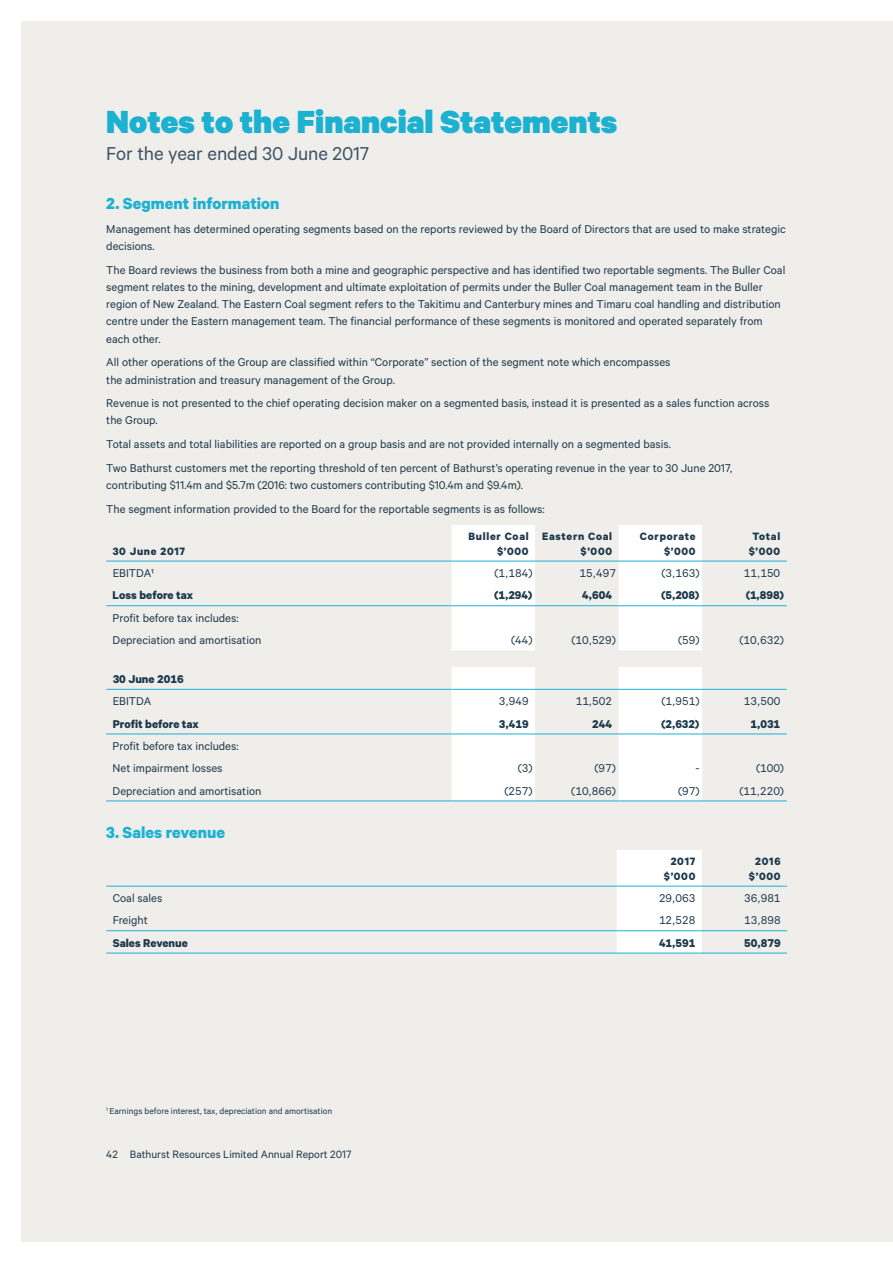
<style>
.page{position:relative;width:893px;height:1263px;background:#fff}
.page>*{position:absolute;margin:0;border:0;box-sizing:border-box;transform-origin:0 0}
.t1{font:900 36px "Calibre";color:#1cb1d1}
.t2{font:21px "Calibre";letter-spacing:-.005em;color:#3f5466}
.t3{font:700 18px "Calibre";color:#1cb1d1}
.t4{font:12.75px/17.2px "Calibre";color:#1d394c}
.t5{font:700 12.75px "Calibre";color:#1d394c}
.t6{font:700 12px/14.4px "Calibre";letter-spacing:.06em;color:#1d394c;text-align:right}
.t7{font:12px "Calibre";color:#1d394c}
.t8{font:9.75px "Calibre";color:#1d394c}
</style>
<div class="page">
<div style="left:21px;top:21px;width:872px;height:1221px;background:#f0eeeb"></div>
<svg style="left:452px;top:525px;width:250px;height:125px"></svg>
<hr style="left:106px;top:561px;width:346px;height:1px;background:#1cb1d1">
<hr style="left:452px;top:561px;width:83px;height:1px;background:#1cb1d1">
<hr style="left:535px;top:561px;width:84px;height:1px;background:#1cb1d1">
<hr style="left:619px;top:561px;width:83px;height:1px;background:#1cb1d1">
<hr style="left:702px;top:561px;width:85px;height:1px;background:#1cb1d1">
<hr style="left:106px;top:605px;width:346px;height:1px;background:#1cb1d1">
<hr style="left:452px;top:605px;width:83px;height:1px;background:#1cb1d1">
<hr style="left:535px;top:605px;width:84px;height:1px;background:#1cb1d1">
<hr style="left:619px;top:605px;width:83px;height:1px;background:#1cb1d1">
<hr style="left:702px;top:605px;width:85px;height:1px;background:#1cb1d1">
<svg style="left:452px;top:667px;width:250px;height:133px"></svg>
<hr style="left:106px;top:689px;width:346px;height:1px;background:#1cb1d1">
<hr style="left:452px;top:689px;width:83px;height:1px;background:#1cb1d1">
<hr style="left:535px;top:689px;width:84px;height:1px;background:#1cb1d1">
<hr style="left:619px;top:689px;width:83px;height:1px;background:#1cb1d1">
<hr style="left:702px;top:689px;width:85px;height:1px;background:#1cb1d1">
<hr style="left:106px;top:800px;width:346px;height:1px;background:#1cb1d1">
<hr style="left:452px;top:800px;width:83px;height:1px;background:#1cb1d1">
<hr style="left:535px;top:800px;width:84px;height:1px;background:#1cb1d1">
<hr style="left:619px;top:800px;width:83px;height:1px;background:#1cb1d1">
<hr style="left:702px;top:800px;width:85px;height:1px;background:#1cb1d1">
<hr style="left:106px;top:734px;width:346px;height:1px;background:#1cb1d1">
<hr style="left:452px;top:734px;width:83px;height:1px;background:#1cb1d1">
<hr style="left:535px;top:734px;width:84px;height:1px;background:#1cb1d1">
<hr style="left:619px;top:734px;width:83px;height:1px;background:#1cb1d1">
<hr style="left:702px;top:734px;width:85px;height:1px;background:#1cb1d1">
<div style="left:617px;top:850px;width:85px;height:103px;background:#fff"></div>
<hr style="left:106px;top:930px;width:511px;height:1px;background:#1cb1d1">
<hr style="left:617px;top:930px;width:85px;height:1px;background:#1cb1d1">
<hr style="left:702px;top:930px;width:85px;height:1px;background:#1cb1d1">
<hr style="left:106px;top:953px;width:511px;height:1px;background:#1cb1d1">
<hr style="left:617px;top:953px;width:85px;height:1px;background:#1cb1d1">
<hr style="left:702px;top:953px;width:85px;height:1px;background:#1cb1d1">
<hr style="left:106px;top:886px;width:511px;height:1px;background:#1cb1d1">
<hr style="left:617px;top:886px;width:85px;height:1px;background:#1cb1d1">
<hr style="left:702px;top:886px;width:85px;height:1px;background:#1cb1d1">
<h1 class="t1" style="left:106px;top:99px;width:513px">Notes to the Financial Statements</h1>
<h2 class="t2" style="left:106px;top:142px;width:264px">For the year ended 30 June 2017</h2>
<h3 class="t3" style="left:106px;top:192px;width:175px">2. Segment information</h3>
<p class="t4" style="left:106px;top:220px;width:681px">Management has determined operating segments based on the reports reviewed by the Board of Directors that are used to make strategic decisions.</p>
<p class="t4" style="left:106px;top:261px;width:680px">The Board reviews the business from both a mine and geographic perspective and has identified two reportable segments. The Buller Coal segment relates to the mining, development and ultimate exploitation of permits under the Buller Coal management team in the Buller region of New Zealand. The Eastern Coal segment refers to the Takitimu and Canterbury mines and Timaru coal handling and distribution centre under the Eastern management team. The financial performance of these segments is monitored and operated separately from each other.</p>
<p class="t4" style="left:106px;top:353px;width:566px">All other operations of the Group are classified within “Corporate” section of the segment note which encompasses the administration and treasury management of the Group.</p>
<p class="t4" style="left:106px;top:394px;width:665px">Revenue is not presented to the chief operating decision maker on a segmented basis, instead it is presented as a sales function across the Group.</p>
<p class="t4" style="left:106px;top:432px;width:627px;line-height:23.7px">Total assets and total liabilities are reported on a group basis and are not provided internally on a segmented basis.<br>Two Bathurst customers met the reporting threshold of ten percent of Bathurst’s operating revenue in the year to 30 June 2017,</p>
<p class="t4" style="left:106px;top:473px;width:442px;line-height:23.7px">contributing $11.4m and $5.7m (2016: two customers contributing $10.4m and $9.4m).<br>The segment information provided to the Board for the reportable segments is as follows:<sup>1</sup></p>
<p class="t6" style="left:113px;top:543px;width:74px">30 June 2017</p>
<p class="t6" style="left:468px;top:529px;width:62px">Buller Coal $’000</p>
<p class="t6" style="left:542px;top:529px;width:72px">Eastern Coal $’000</p>
<p class="t6" style="left:640px;top:529px;width:57px">Corporate $’000</p>
<p class="t6" style="left:749px;top:529px;width:33px;text-align:center">Total $’000</p>
<p class="t4" style="left:113px;top:564px;width:43px">EBITDA¹</p>
<p class="t4" style="left:494px;top:564px;width:40px">(1,184)</p>
<p class="t4" style="left:579px;top:564px;width:38px">15,497</p>
<p class="t4" style="left:661px;top:564px;width:40px">(3,163)</p>
<p class="t4" style="left:744px;top:564px;width:38px">11,150</p>
<p class="t5" style="left:113px;top:588px;width:82px">Loss before tax</p>
<p class="t5" style="left:494px;top:588px;width:40px">(1,294)</p>
<p class="t5" style="left:582px;top:588px;width:31px">4,604</p>
<p class="t5" style="left:661px;top:588px;width:40px">(5,208)</p>
<p class="t5" style="left:746px;top:588px;width:40px">(1,898)</p>
<p class="t4" style="left:113px;top:606px;width:150px;line-height:22.4px">Profit before tax includes:<br>Depreciation and amortisation</p>
<p class="t4" style="left:511px;top:631px;width:23px">(44)</p>
<p class="t4" style="left:571px;top:631px;width:46px">(10,529)</p>
<p class="t4" style="left:678px;top:631px;width:23px">(59)</p>
<p class="t4" style="left:739px;top:631px;width:46px">(10,632)</p>
<p class="t5" style="left:113px;top:671px;width:73px">30 June 2016</p>
<p class="t4" style="left:113px;top:692px;width:40px">EBITDA</p>
<p class="t4" style="left:499px;top:692px;width:31px">3,949</p>
<p class="t4" style="left:576px;top:692px;width:38px">11,502</p>
<p class="t4" style="left:661px;top:692px;width:40px">(1,951)</p>
<p class="t4" style="left:744px;top:692px;width:38px">13,500</p>
<p class="t5" style="left:113px;top:716px;width:88px">Profit before tax</p>
<p class="t5" style="left:499px;top:716px;width:31px">3,419</p>
<p class="t5" style="left:592px;top:716px;width:21px">244</p>
<p class="t5" style="left:661px;top:716px;width:40px">(2,632)</p>
<p class="t5" style="left:750px;top:716px;width:31px">1,031</p>
<p class="t4" style="left:113px;top:734px;width:127px;line-height:22.4px">Profit before tax includes:<br>Net impairment losses</p>
<p class="t4" style="left:518px;top:759px;width:16px">(3)</p>
<p class="t4" style="left:594px;top:759px;width:23px">(97)</p>
<p class="t4" style="left:695px;top:759px;width:6px">-</p>
<p class="t4" style="left:756px;top:759px;width:30px">(100)</p>
<p class="t4" style="left:113px;top:781px;width:150px">Depreciation and amortisation</p>
<p class="t4" style="left:504px;top:781px;width:30px">(257)</p>
<p class="t4" style="left:571px;top:781px;width:46px">(10,866)</p>
<p class="t4" style="left:678px;top:781px;width:23px">(97)</p>
<p class="t4" style="left:739px;top:781px;width:46px">(11,220)</p>
<h3 class="t3" style="left:106px;top:821px;width:120px">3. Sales revenue</h3>
<p class="t6" style="left:664px;top:854px;width:33px;text-align:center">2017 $’000</p>
<p class="t6" style="left:749px;top:854px;width:33px;text-align:center">2016 $’000</p>
<p class="t4" style="left:113px;top:889px;width:51px">Coal sales</p>
<p class="t4" style="left:659px;top:889px;width:38px">29,063</p>
<p class="t4" style="left:744px;top:889px;width:38px">36,981</p>
<p class="t4" style="left:113px;top:911px;width:37px">Freight</p>
<p class="t4" style="left:659px;top:911px;width:38px">12,528</p>
<p class="t4" style="left:744px;top:911px;width:38px">13,898</p>
<p class="t5" style="left:113px;top:935px;width:77px">Sales Revenue</p>
<p class="t5" style="left:659px;top:935px;width:38px">41,591</p>
<p class="t5" style="left:744px;top:935px;width:38px">50,879</p>
<p class="t8" style="left:106px;top:1105px;width:227px"><sup>1</sup> Earnings before interest, tax, depreciation and amortisation</p>
<p class="t7" style="left:106px;top:1147px;width:247px">42 Bathurst Resources Limited Annual Report 2017</p>
</div>
